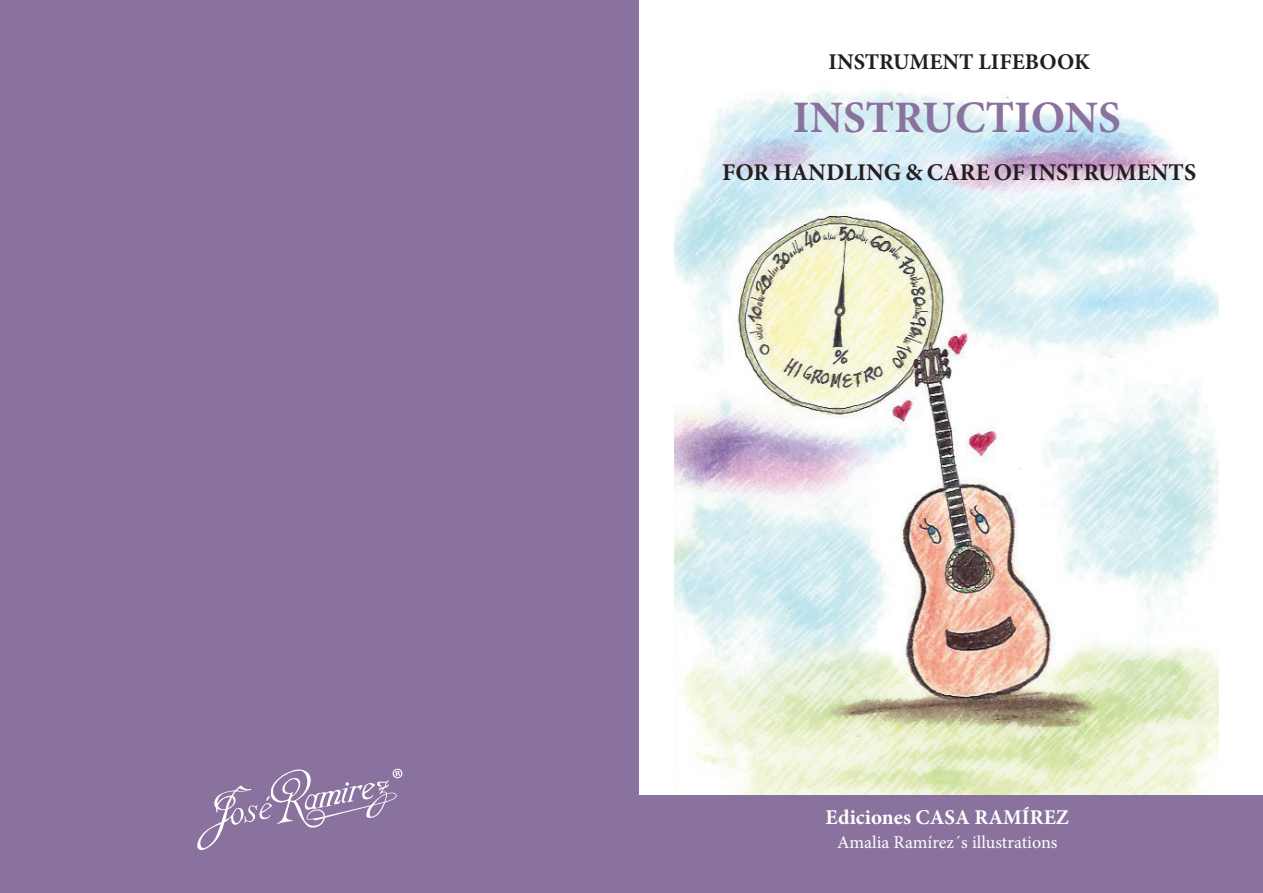
<style>
.page{position:relative;width:1263px;height:893px;background:#fff}
.page>*{position:absolute;margin:0;border:0;box-sizing:border-box;transform-origin:0 0}
.t1{font:700 45px "Minion Pro";color:#89739e}
.t2{font:700 24px "Minion Pro";color:#231f20}
.t3{font:700 22.5px "Minion Pro";color:#231f20}
.t4{font:700 21px "Minion Pro";color:#fff}
.t5{font:18px "Minion Pro";color:#fff}
</style>
<div class="page">
<img style="left:674px;top:90px;width:544px;height:705px">
<div style="left:605px;top:795px;width:658px;height:98px;background:#89739e"></div>
<div style="left:0;top:0;width:627px;height:892px;background:#89739e"></div>
<div style="left:613px;top:0;width:26px;height:893px;background:#89739e"></div>
<svg style="left:197px;top:768px;width:206px;height:82px"></svg>
<p class="t3" style="left:828px;top:46px;width:263px">INSTRUMENT LIFEBOOK</p>
<h1 class="t1" style="left:793px;top:85px;width:329px">INSTRUCTIONS</h1>
<p class="t2" style="left:722px;top:155px;width:476px">FOR HANDLING &amp; CARE OF INSTRUMENTS</p>
<p class="t4" style="left:825px;top:803px;width:245px">Ediciones CASA RAMÍREZ</p>
<p class="t5" style="left:837px;top:830px;width:222px">Amalia Ramírez´s illustrations</p>
</div>
